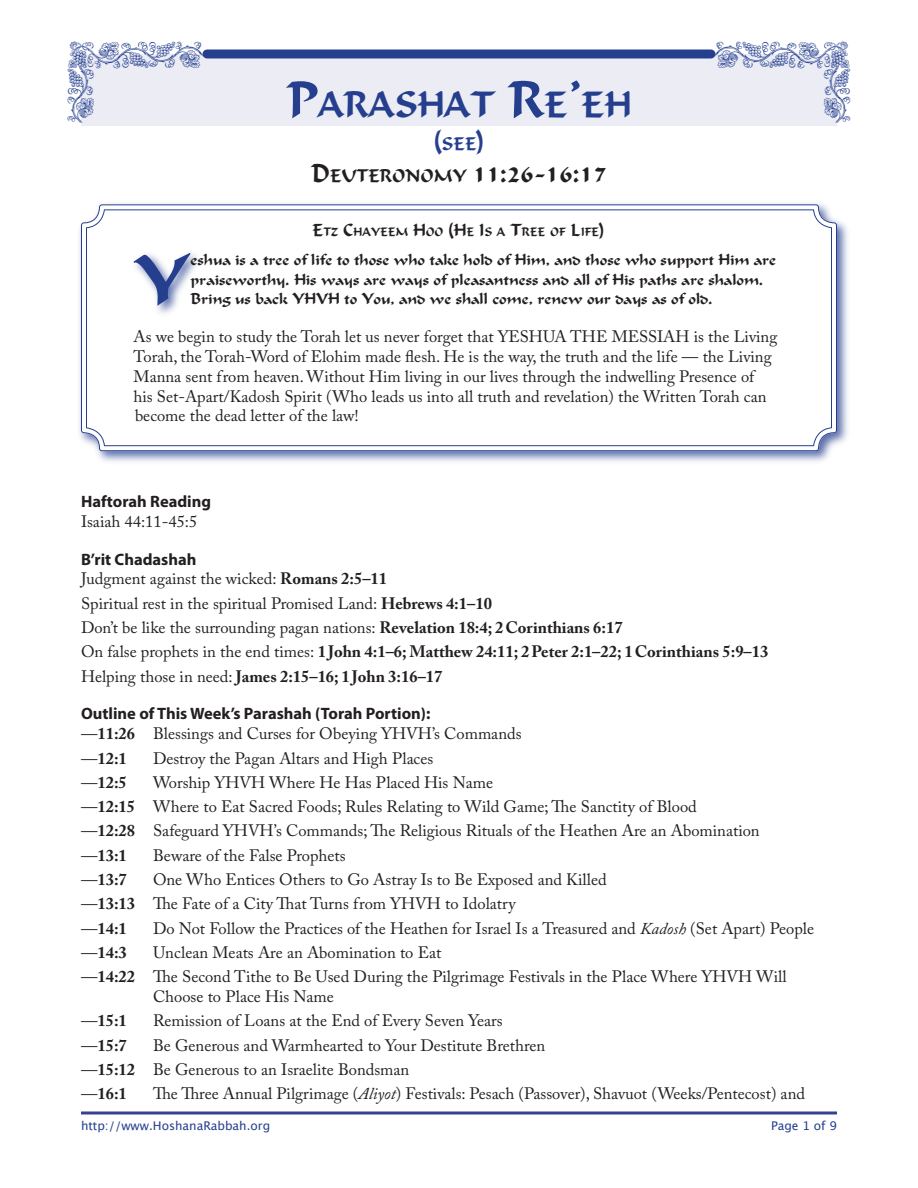
<style>
.page{position:relative;width:918px;height:1188px;background:#fff}
.page>*{position:absolute;margin:0;border:0;box-sizing:border-box;transform-origin:0 0}
.t1{font:37.8px "Flat Brush Normal";color:#253f8e}
.t2{font:27px "Flat Brush Normal";color:#231f20}
.t3{font:27px/27px "Web O Mints GD";color:#253f8e}
.t4{font:18.9px "Flat Brush Normal";color:#253f8e}
.t5{font:16.5px/24.3px "Adobe Caslon Pro";color:#231f20}
.t6{font:16.5px/19.8px "Flat Brush Normal";color:#231f20}
.t7{font:700 16.5px "Myriad Pro";color:#231f20}
.t8{font:700 16.5px "Adobe Caslon Pro";color:#231f20}
.t9{font:12.6px "Flat Brush Normal";color:#231f20}
.t10{font:12px "Lucida Grande";color:#253f8e}
.s1{font-size:54px}
.s2{font-size:27px}
.s3{font-size:18.9px}
.s4{font-size:18px}
.s5{font-weight:700}
.s6{font-weight:400}
.s7{font-style:italic}
</style>
<div class="page">
<hr style="left:81px;top:1112px;width:756px;height:2px;background:#374190">
<div style="left:81px;top:54px;width:756px;height:72px;background:#ebecf4"></div>
<div style="left:207px;top:50px;width:504px;height:8px;background:#253f8e"></div>
<div style="left:76px;top:199px;width:775px;height:266px;background:#253f8e;opacity:.75"></div>
<svg style="left:80px;top:204px;width:758px;height:248px"></svg>
<div style="left:86px;top:209px;width:746px;height:237px;border:1px solid #253f8e;border-radius:18px"></div>
<h2 class="t3" style="left:68px;top:41px;width:136px">afghe k<br>j</h2>
<h1 class="t1" style="left:287px;top:82px;width:346px"><span class="s1">P</span>arashat <span class="s1">R</span>e<span class="s1">’</span>eh</h1>
<p class="t4" style="left:434px;top:132px;width:52px"><span class="s2">(</span>see<span class="s2">)</span></p>
<h2 class="t2" style="left:311px;top:157px;width:297px">D<span class="s3">euteronomy</span> 11:26-16:17</h2>
<p class="t9" style="left:312px;top:224px;width:294px"><span class="s4">E</span>tz <span class="s4">C</span>hayeem <span class="s4">H</span>oo <span class="s4">(H</span>e <span class="s4">I</span>s a <span class="s4">T</span>ree of <span class="s4">L</span>ife<span class="s4">)</span></p>
<p class="t6" style="left:191px;top:249px;width:587px">eshua is a tree of life to those who take hold of Him, and those who support Him are praiseworthy. His ways are ways of pleasantness and all of His paths are shalom.<br>Bring us back YHVH to You, and we shall come, renew our days as of old.</p>
<p class="t5" style="left:134px;top:327px;width:645px;line-height:19.8px">As we begin to study the Torah let us never forget that YESHUA THE MESSIAH is the Living Torah, the Torah-Word of Elohim made flesh. He is the way, the truth and the life — the Living Manna sent from heaven. Without Him living in our lives through the indwelling Presence of his Set-Apart/Kadosh Spirit (Who leads us into all truth and revelation) the Written Torah can become the dead letter of the law!</p>
<p class="t7" style="left:81px;top:491px;width:132px">Haftorah Reading</p>
<p class="t5" style="left:81px;top:509px;width:118px">Isaiah 44:11-45:5</p>
<p class="t7" style="left:81px;top:548px;width:117px">B’rit Chadashah</p>
<p class="t5" style="left:81px;top:567px;width:689px">Judgment against the wicked: <span class="s5">Romans 2:5–11<br></span>Spiritual rest in the spiritual Promised Land: <span class="s5">Hebrews 4:1–10<br></span>Don’t be like the surrounding pagan nations: <span class="s5">Revelation 18:4; 2Corinthians 6:17<br></span>On false prophets in the end times: <span class="s5">1John 4:1–6; Matthew 24:11; 2Peter 2:1–22; 1Corinthians 5:9–13<br></span>Helping those in need: <span class="s5">James 2:15–16; 1 John 3:16–17</span></p>
<p class="t7" style="left:81px;top:703px;width:351px">Outline of This Week’s Parashah (Torah Portion):</p>
<p class="t5" style="left:81px;top:721px;width:442px">—<span class="s5">11:26</span> Blessings and Curses for Obeying YHVH’s Commands —<span class="s5">12:1</span></p>
<p class="t5" style="left:153px;top:746px;width:282px">Destroy the Pagan Altars and High Places</p>
<p class="t8" style="left:81px;top:772px;width:47px"><span class="s6">—</span>12:5</p>
<p class="t5" style="left:81px;top:770px;width:680px;text-indent:72px">Worship YHVH Where He Has Placed His Name<br>—<span class="s5">12:15</span> Where to Eat Sacred Foods; Rules Relating to Wild Game; The Sanctity of Blood<br>—<span class="s5">12:28</span> Safeguard YHVH’s Commands; The Religious Rituals of the Heathen Are an Abomination —<span class="s5">13:1</span></p>
<p class="t5" style="left:153px;top:843px;width:194px">Beware of the False Prophets</p>
<p class="t5" style="left:81px;top:867px;width:527px;text-indent:72px">One Who Entices Others to Go Astray Is to Be Exposed and Killed —<span class="s5">13:13</span> The Fate of a City That Turns from YHVH to Idolatry<br>—<span class="s5">14:1</span></p>
<p class="t8" style="left:81px;top:870px;width:47px"><span class="s6">—</span>13:7</p>
<p class="t5" style="left:153px;top:916px;width:663px">Do Not Follow the Practices of the Heathen for Israel Is a Treasured and <span class="s7">Kadosh</span> (Set Apart) People</p>
<p class="t5" style="left:81px;top:940px;width:707px;text-indent:72px">Unclean Meats Are an Abomination to Eat<br>—<span class="s5">14:22</span> The Second Tithe to Be Used During the Pilgrimage Festivals in the Place Where YHVH Will</p>
<p class="t5" style="left:153px;top:984px;width:182px">Choose to Place His Name</p>
<p class="t8" style="left:81px;top:1011px;width:47px"><span class="s6">—</span>15:1</p>
<p class="t5" style="left:153px;top:1008px;width:351px">Remission of Loans at the End of Every Seven Years</p>
<p class="t8" style="left:81px;top:1035px;width:47px"><span class="s6">—</span>15:7</p>
<p class="t8" style="left:81px;top:943px;width:47px"><span class="s6">—</span>14:3</p>
<p class="t5" style="left:81px;top:1033px;width:466px;text-indent:72px">Be Generous and Warmhearted to Your Destitute Brethren —<span class="s5">15:12</span> Be Generous to an Israelite Bondsman<br>—<span class="s5">16:1</span></p>
<p class="t5" style="left:153px;top:1081px;width:654px">The Three Annual Pilgrimage (<span class="s7">Aliyot</span>) Festivals: Pesach (Passover), Shavuot (Weeks/Pentecost) and</p>
<p class="t10" style="left:81px;top:1118px;width:191px">http://www.HoshanaRabbah.org</p>
<p class="t10" style="left:771px;top:1118px;width:29px">Page</p>
<p class="t10" style="left:814px;top:1118px;width:25px">of 9</p>
</div>
